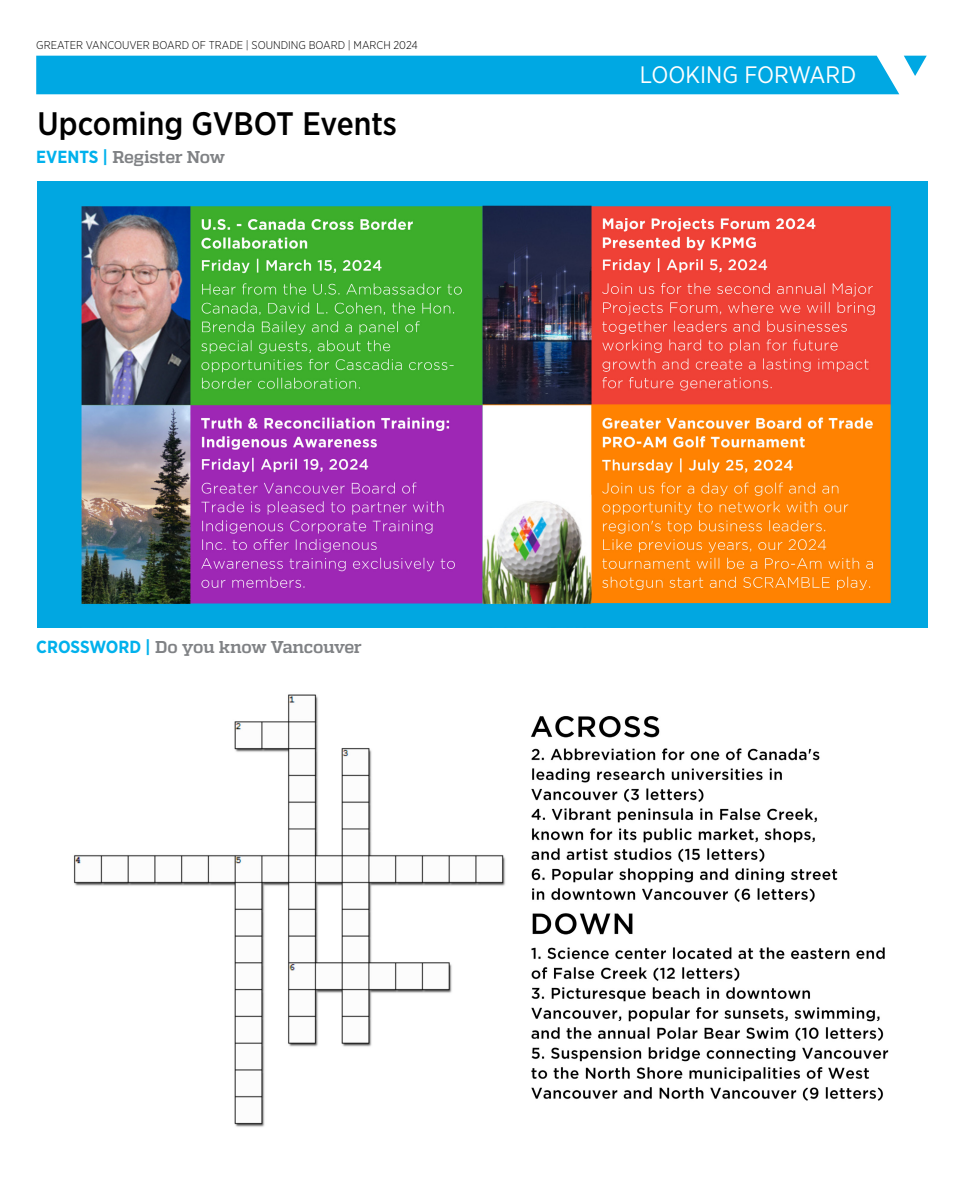
<style>
.page{position:relative;width:963px;height:1182px;background:#fff}
.page>*{position:absolute;margin:0;border:0;box-sizing:border-box;transform-origin:0 0}
.t1{font:500 32.5px "Gotham Narrow";color:#000}
.t2{font:23.75px "Gotham Narrow";color:#fff}
.t3{font:700 17.12px "Quadon";letter-spacing:-.02em;color:#808285}
.t4{font:300 11.25px "Gotham Narrow";color:#000}
.s1{font-family:"Gotham Narrow";font-size:17.5px;color:#01b1ec}
</style>
<div class="page">
<div style="left:36px;top:56px;width:890px;height:38px;background:#00a8e3"></div>
<img style="left:74px;top:694px;width:815px;height:433px">
<img style="left:38px;top:182px;width:889px;height:445px">
<p class="t4" style="left:36px;top:38px;width:383px">GREATER VANCOUVER BOARD OF TRADE | SOUNDING BOARD | MARCH 2024</p>
<h1 class="t1" style="left:38px;top:103px;width:361px">Upcoming GVBOT Events</h1>
<h3 class="t3" style="left:36px;top:147px;width:190px"><span class="s1">EVENTS |</span> Register Now</h3>
<h3 class="t3" style="left:36px;top:636px;width:327px"><span class="s1">CROSSWORD |</span> Do you know Vancouver</h3>
<h2 class="t2" style="left:640px;top:60px;width:218px">LOOKING FORWARD</h2>
</div>
